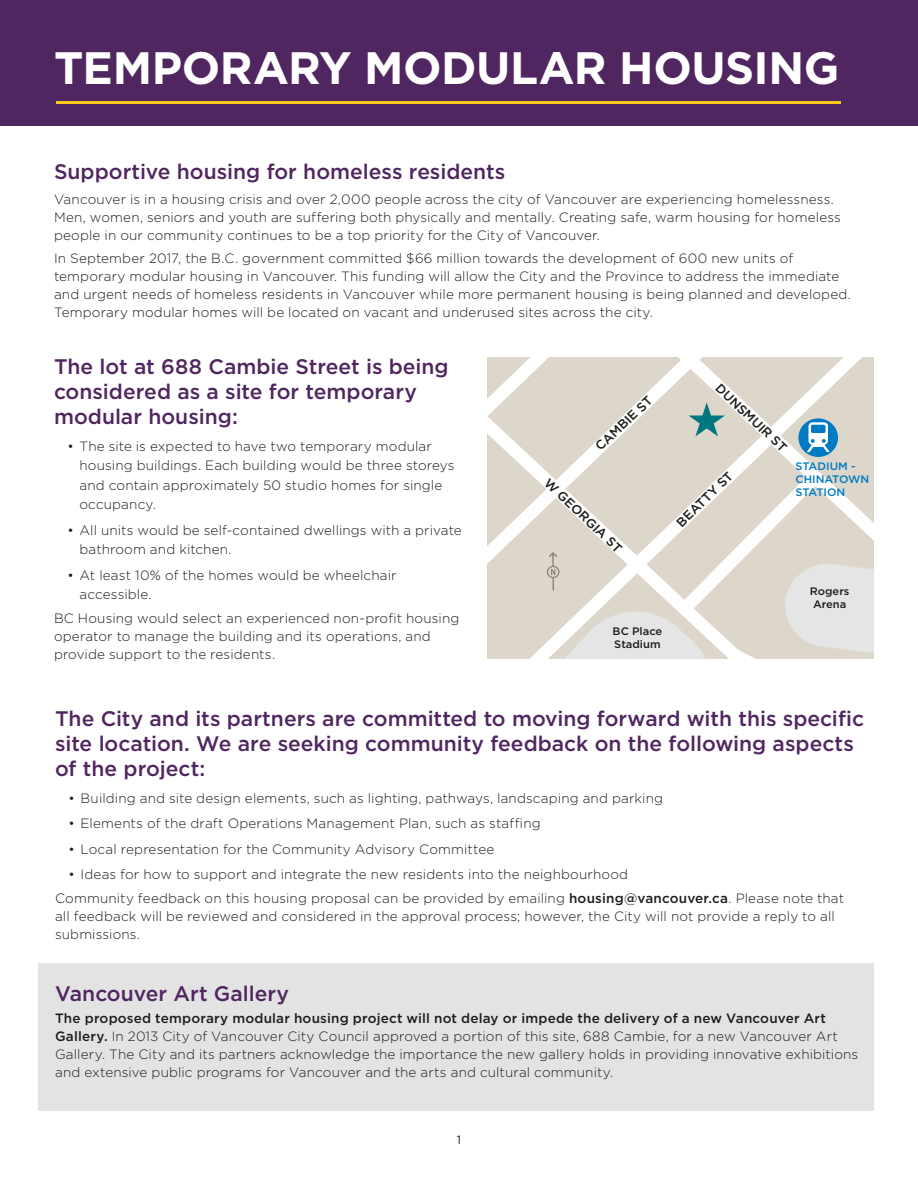
<style>
.page{position:relative;width:918px;height:1188px;background:#fff}
.page>*{position:absolute;margin:0;border:0;box-sizing:border-box;transform-origin:0 0}
.t1{font:700 45.3px "Gotham HTF";letter-spacing:-.01em;color:#fff}
.t2{font:500 21px/25.2px "Gotham HTF";color:#502660}
.t3{font:300 13.5px/18px "Gotham HTF";letter-spacing:.01em;color:#1d1d1b}
.t4{font:500 12.75px "Gotham HTF";color:#1d1d1b}
.t5{font:12px "Gotham HTF";color:#1d1d1b}
.t6{font:500 10.8px/13px "Gotham HTF";color:#1d1d1b}
.t7{font:500 10.8px/13px "Gotham HTF";color:#007ac2}
.s1{font-weight:500}
</style>
<div class="page">
<div style="left:0;top:0;width:918px;height:126px;background:#502660"></div>
<hr style="left:56px;top:101px;width:785px;height:3px;background:#fdc717">
<div style="left:38px;top:963px;width:836px;height:148px;background:#e3e3e3"></div>
<svg style="left:487px;top:357px;width:93px;height:302px;background:#e1dbd1"></svg>
<svg style="left:580px;top:357px;width:294px;height:102px"></svg>
<svg style="left:525px;top:459px;width:349px;height:200px"></svg>
<h1 class="t1" style="left:54px;top:42px;width:787px">TEMPORARY MODULAR HOUSING</h1>
<h2 class="t2" style="left:54px;top:159px;width:453px">Supportive housing for homeless residents</h2>
<p class="t3" style="left:54px;top:191px;width:789px">Vancouver is in a housing crisis and over 2,000 people across the city of Vancouver are experiencing homelessness.<br>Men, women, seniors and youth are suffering both physically and mentally. Creating safe, warm housing for homeless people in our community continues to be a top priority for the City of Vancouver.</p>
<p class="t3" style="left:54px;top:249px;width:798px">In September 2017, the B.C. government committed $66 million towards the development of 600 new units of temporary modular housing in Vancouver. This funding will allow the City and the Province to address the immediate and urgent needs of homeless residents in Vancouver while more permanent housing is being planned and developed.<br>Temporary modular homes will be located on vacant and underused sites across the city.</p>
<h2 class="t2" style="left:54px;top:353px;width:396px">The lot at 688 Cambie Street is being considered as a site for temporary modular housing:</h2>
<p class="t3" style="left:80px;top:436px;width:377px;line-height:19.5px;text-indent:-12px">• The site is expected to have two temporary modular housing buildings. Each building would be three storeys and contain approximately 50 studio homes for single occupancy.</p>
<p class="t3" style="left:80px;top:520px;width:384px;line-height:19.5px;text-indent:-12px">• All units would be self-contained dwellings with a private bathroom and kitchen.</p>
<p class="t3" style="left:80px;top:565px;width:319px;line-height:19.5px;text-indent:-12px">• At least 10% of the homes would be wheelchair accessible.</p>
<p class="t3" style="left:54px;top:609px;width:407px">BC Housing would select an experienced non-profit housing operator to manage the building and its operations, and provide support to the residents.</p>
<p class="t4" style="left:592px;top:443px;width:74px;rotate:-43deg">CAMBIE ST</p>
<p class="t4" style="left:722px;top:381px;width:94px;rotate:43deg">DUNSMUIR ST</p>
<p class="t4" style="left:551px;top:475px;width:103px;rotate:43deg">W GEORGIA ST</p>
<p class="t7" style="left:795px;top:460px;width:75px">STADIUM -<br>CHINATOWN<br>STATION</p>
<p class="t4" style="left:674px;top:519px;width:74px;rotate:-44deg">BEATTY ST</p>
<p class="t6" style="left:810px;top:584px;width:41px">Rogers<br>Arena</p>
<p class="t6" style="left:613px;top:624px;width:51px">BC Place<br>Stadium</p>
<h2 class="t2" style="left:55px;top:705px;width:810px">The City and its partners are committed to moving forward with this specific site location. We are seeking community feedback on the following aspects of the project:</h2>
<p class="t3" style="left:69px;top:789px;width:596px">• Building and site design elements, such as lighting, pathways, landscaping and parking</p>
<p class="t3" style="left:69px;top:814px;width:474px">• Elements of the draft Operations Management Plan, such as staffing</p>
<p class="t3" style="left:69px;top:840px;width:427px">• Local representation for the Community Advisory Committee</p>
<p class="t3" style="left:55px;top:862px;width:791px;line-height:24px;text-indent:14px">• Ideas for how to support and integrate the new residents into the neighbourhood<br>Community feedback on this housing proposal can be provided by emailing <span class="s1">housing@vancouver.ca</span>. Please note that</p>
<p class="t3" style="left:55px;top:907px;width:781px">all feedback will be reviewed and considered in the approval process; however, the City will not provide a reply to all submissions.</p>
<h2 class="t2" style="left:55px;top:980px;width:236px">Vancouver Art Gallery</h2>
<p class="t3" style="left:55px;top:1009px;width:805px"><span class="s1">The proposed temporary modular housing project will not delay or impede the delivery of a new Vancouver Art Gallery.</span> In 2013 City of Vancouver City Council approved a portion of this site, 688 Cambie, for a new Vancouver Art Gallery. The City and its partners acknowledge the importance the new gallery holds in providing innovative exhibitions and extensive public programs for Vancouver and the arts and cultural community.</p>
<p class="t5" style="left:457px;top:1133px;width:6px">1</p>
</div>
